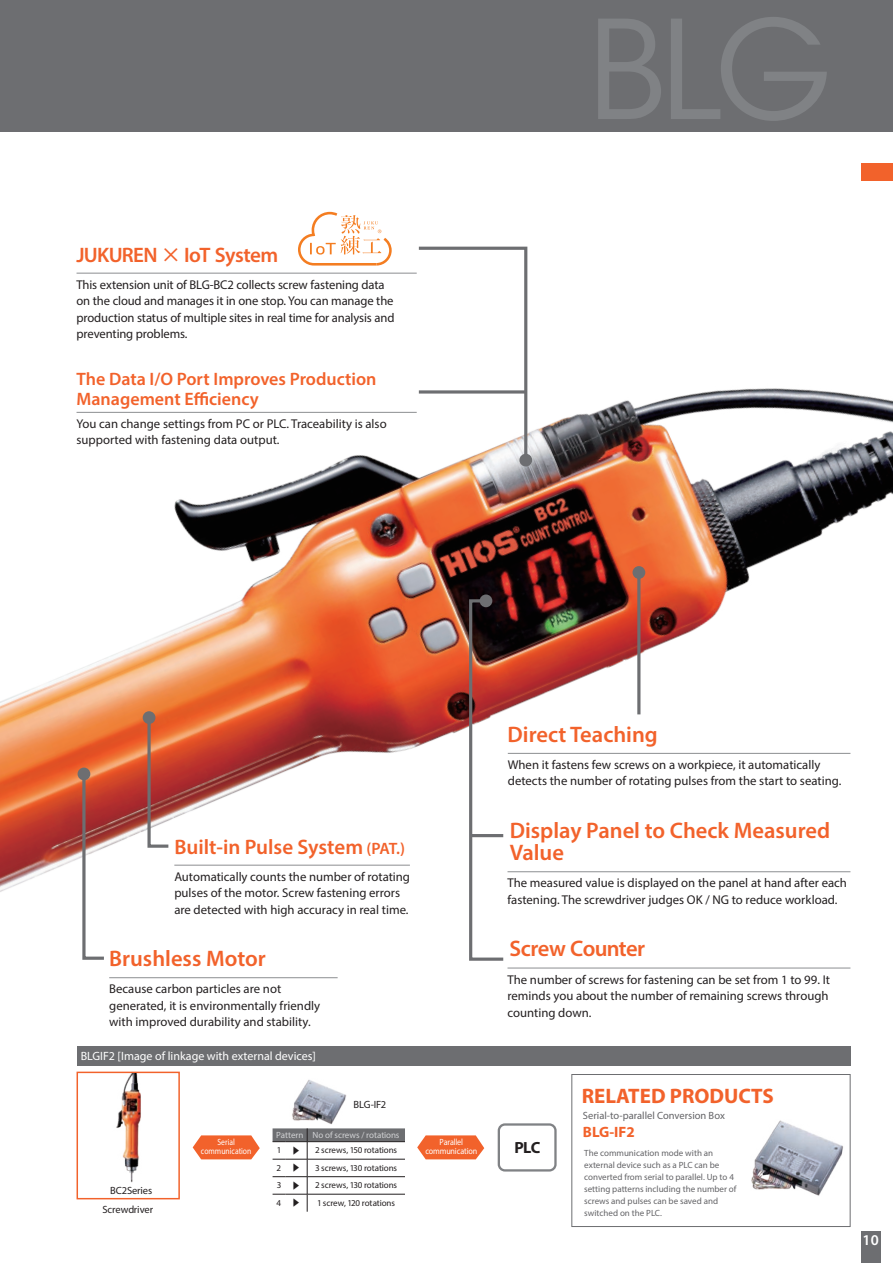
<style>
.page{position:relative;width:893px;height:1263px;background:#fff}
.page>*{position:absolute;margin:0;border:0;box-sizing:border-box;transform-origin:0 0}
.t1{font:600 22.5px/22.5px "Myriad Pro";color:#f2622b}
.t2{font:600 22.5px "Myriad Pro";letter-spacing:-.025em;color:#f2622b}
.t3{font:600 21px "Myriad Pro";letter-spacing:-.01em;color:#f2622b}
.t4{font:600 21px "Myriad Pro";letter-spacing:-.03em;color:#f2622b}
.t5{font:700 21px "Myriad Pro";color:#f2622b}
.t6{font:600 18px/19.5px "Myriad Pro";color:#f2622b}
.t7{font:700 16.2px "Myriad Pro";color:#231f20}
.t8{font:700 15px "Myriad Pro";color:#f2622b}
.t9{font:600 15px "Myriad Pro";color:#fff}
.t10{font:12.75px/16.5px "Myriad Pro";color:#231f20}
.t11{font:12px "Myriad Pro";color:#fff}
.t12{font:10.5px "Myriad Pro";color:#636366}
.t13{font:10.5px/19.6px "Myriad Pro";letter-spacing:-.01em;color:#231f20;text-align:right}
.t14{font:9px/12px "Myriad Pro";color:#636366}
.t15{font:9px "Myriad Pro";letter-spacing:-.01em;color:#231f20}
.t16{font:9px/15.5px "Myriad Pro";letter-spacing:-.01em;color:#d1d2d4}
.t17{font:9px/9px "Myriad Pro";letter-spacing:-.005em;color:#fff;text-align:center;scale:.9 1}
.t18{font:9px/9px "Myriad Pro";letter-spacing:-.005em;color:#fff;text-align:center;scale:.85 1}
.s1{font-family:"UD Shin Go Pr 6 N";font-weight:400}
.s2{font-size:16.5px}
.s3{color:#231f20}
.s4{font-family:"UD Shin Go Pr 6 N";color:#231f20}
.s5{font-family:"UD Shin Go Pr 6 N"}
</style>
<div class="page">
<div style="left:0;top:0;width:893px;height:132px;background:#6d6e71"></div>
<div style="left:861px;top:163px;width:32px;height:17px;background:#f2622b"></div>
<div style="left:861px;top:1231px;width:19px;height:32px;background:#6d6e71"></div>
<img style="left:0;top:388px;width:893px;height:678px">
<div style="left:77px;top:1071px;width:103px;height:128px;border:1px solid #f2622b"></div>
<img style="left:113px;top:1073px;width:37px;height:110px">
<img style="left:292px;top:1080px;width:55px;height:45px">
<svg style="left:273px;top:1128px;width:132px;height:84px"></svg>
<svg style="left:193px;top:1135px;width:67px;height:24px;background:#f37748"></svg>
<svg style="left:417px;top:1135px;width:67px;height:24px;background:#f37748"></svg>
<div style="left:498px;top:1123px;width:59px;height:48px;border:2px solid #808285;border-radius:6px"></div>
<hr style="left:174px;top:865px;width:236px;height:1px;background:#939598">
<hr style="left:77px;top:412px;width:340px;height:1px;background:#939598">
<svg style="left:298px;top:211px;width:94px;height:55px"></svg>
<hr style="left:77px;top:273px;width:340px;height:1px;background:#939598">
<div style="left:571px;top:1074px;width:279px;height:153px;border:1px solid #6d6e71"></div>
<img style="left:751px;top:1120px;width:92px;height:76px">
<svg style="left:416px;top:246px;width:113px;height:217px"></svg>
<div style="left:519px;top:454px;width:13px;height:12px;background:#6d6e71;border-radius:50%"></div>
<svg style="left:419px;top:390px;width:107px;height:4px"></svg>
<svg style="left:146px;top:714px;width:26px;height:135px"></svg>
<div style="left:143px;top:711px;width:12px;height:13px;background:#6d6e71;border-radius:50%"></div>
<svg style="left:81px;top:771px;width:26px;height:190px"></svg>
<div style="left:78px;top:767px;width:12px;height:13px;background:#6d6e71;border-radius:50%"></div>
<div style="left:77px;top:1046px;width:773px;height:20px;background:#6d6e71"></div>
<hr style="left:109px;top:977px;width:229px;height:1px;background:#939598">
<hr style="left:507px;top:967px;width:343px;height:1px;background:#939598">
<hr style="left:508px;top:753px;width:342px;height:1px;background:#939598">
<hr style="left:507px;top:871px;width:343px;height:1px;background:#939598">
<hr style="left:637px;top:572px;width:3px;height:142px;background:#6d6e71">
<div style="left:632px;top:566px;width:13px;height:13px;background:#6d6e71;border-radius:50%"></div>
<svg style="left:467px;top:598px;width:39px;height:364px"></svg>
<div style="left:480px;top:594px;width:12px;height:13px;background:#6d6e71;border-radius:50%"></div>
<h2 class="t4" style="left:77px;top:247px;width:203px">JUKUREN <span class="s1">×</span> IoT System</h2>
<p class="t10" style="left:76px;top:277px;width:319px">This extension unit of BLG-BC2 collects screw fastening data on the cloud and manages it in one stop. You can manage the production status of multiple sites in real time for analysis and preventing problems.</p>
<h3 class="t6" style="left:77px;top:371px;width:301px">The Data I/O Port Improves Production<br>Management Efficiency</h3>
<p class="t10" style="left:77px;top:416px;width:312px">You can change settings from PC or PLC. Traceability is also supported with fastening data output.</p>
<h2 class="t3" style="left:174px;top:839px;width:232px">Built-in Pulse System <span class="s2">(PAT.)</span></h2>
<p class="t10" style="left:174px;top:869px;width:237px">Automatically counts the number of rotating pulses of the motor. Screw fastening errors are detected with high accuracy in real time.</p>
<h1 class="t1" style="left:109px;top:949px;width:158px">Brushless Motor</h1>
<p class="t10" style="left:109px;top:982px;width:213px">Because carbon particles are not generated, it is environmentally friendly with improved durability and stability.</p>
<p class="t11" style="left:81px;top:1051px;width:237px">BLGIF2 [Image of linkage with external devices]</p>
<h1 class="t1" style="left:507px;top:725px;width:152px">Direct Teaching</h1>
<p class="t10" style="left:508px;top:757px;width:335px">When it fastens few screws on a workpiece, it automatically detects the number of rotating pulses from the start to seating.</p>
<h1 class="t1" style="left:510px;top:821px;width:322px">Display Panel to Check Measured<br>Value</h1>
<p class="t10" style="left:507px;top:876px;width:341px">The measured value is displayed on the panel at hand after each fastening. The screwdriver judges OK / NG to reduce workload.</p>
<h1 class="t2" style="left:510px;top:940px;width:137px">Screw Counter</h1>
<p class="t10" style="left:507px;top:972px;width:324px">The number of screws for fastening can be set from 1 to 99. It reminds you about the number of remaining screws through counting down.</p>
<p class="t13" style="left:103px;top:1181px;width:52px">BC2Series<br>Screwdriver</p>
<p class="t13" style="left:354px;top:1095px;width:34px">BLG-IF2</p>
<p class="t16" style="left:276px;top:1128px;width:125px">Pattern No of screws / rotations<br><span class="s3">1</span> <span class="s4">▶</span></p>
<p class="t18" style="left:201px;top:1139px;width:61px">Serial communication</p>
<p class="t17" style="left:425px;top:1139px;width:59px">Parallel communication</p>
<p class="t7" style="left:514px;top:1141px;width:28px">PLC</p>
<p class="t15" style="left:315px;top:1147px;width:84px">2 screws, 150 rotations</p>
<p class="t15" style="left:277px;top:1164px;width:26px">2 <span class="s5">▶</span></p>
<p class="t15" style="left:315px;top:1164px;width:84px">3 screws, 130 rotations</p>
<p class="t15" style="left:277px;top:1182px;width:25px">3 <span class="s5">▶</span></p>
<p class="t15" style="left:315px;top:1182px;width:84px">2 screws, 130 rotations</p>
<p class="t15" style="left:277px;top:1199px;width:26px">4 <span class="s5">▶</span></p>
<p class="t15" style="left:317px;top:1199px;width:79px">1 screw, 120 rotations</p>
<h2 class="t5" style="left:582px;top:1088px;width:194px">RELATED PRODUCTS</h2>
<p class="t12" style="left:583px;top:1111px;width:143px">Serial-to-parallel Conversion Box</p>
<p class="t8" style="left:583px;top:1127px;width:53px">BLG-IF2</p>
<p class="t14" style="left:584px;top:1147px;width:154px">The communication mode with an external device such as a PLC can be converted from serial to parallel. Up to 4 setting patterns including the number of screws and pulses can be saved and switched on the PLC.</p>
<p class="t9" style="left:863px;top:1234px;width:18px">10</p>
</div>
